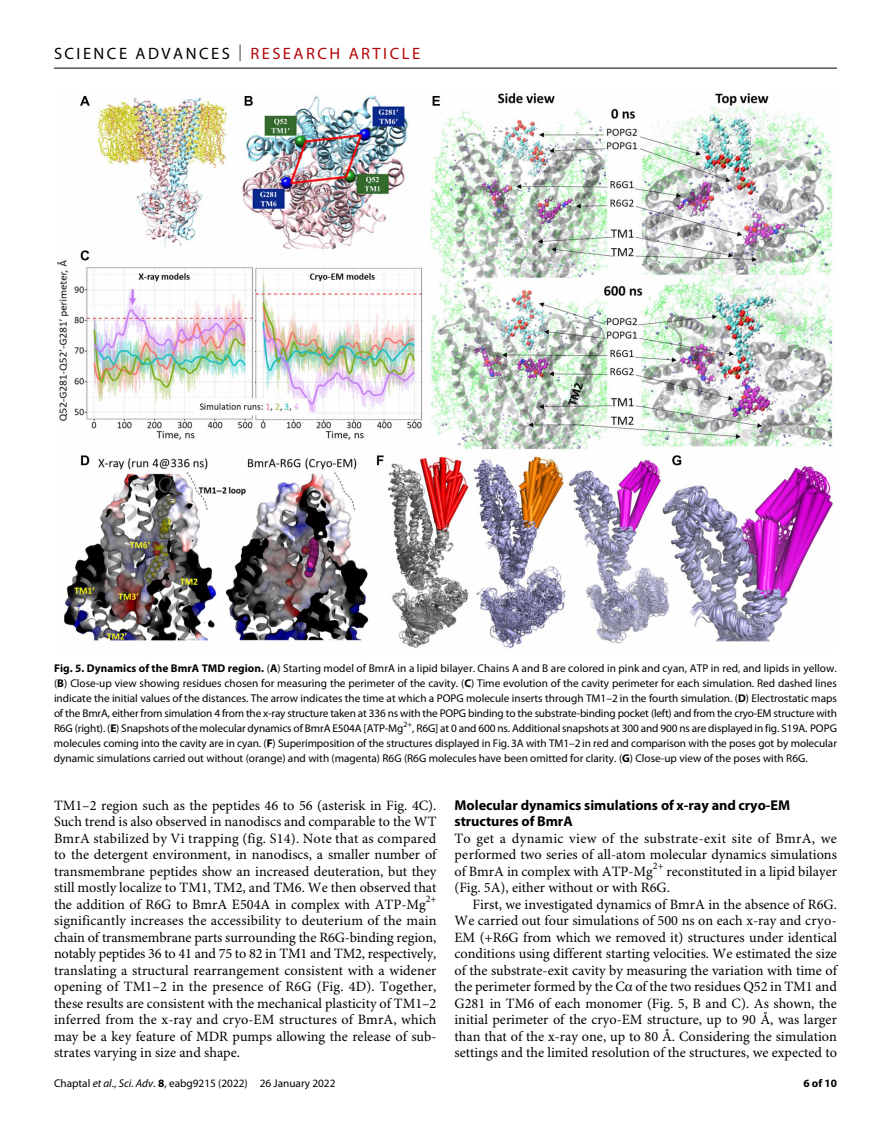
<style>
.page{position:relative;width:891px;height:1134px;background:#fff}
.page>*{position:absolute;margin:0;border:0;box-sizing:border-box;transform-origin:0 0}
.t1{font:16.5px "Myriad Pro";letter-spacing:.15em;color:#000}
.t2{font:14.25px/16.5px "Minion Pro";color:#000;text-align:justify}
.t3{font:700 14.25px/16.5px "Myriad Pro";color:#000}
.t4{font:11.25px/15px "Myriad Pro";color:#000;text-align:justify}
.t5{font:700 11.25px "Myriad Pro";color:#000}
.s1{font-weight:300}
.s2{color:#b10508}
.s3{font-weight:700}
.s4{font-style:italic}
</style>
<div class="page">
<hr style="left:54px;top:68px;width:783px;height:1px;background:#000">
<img style="left:57px;top:92px;width:777px;height:557px">
<p class="t1" style="left:54px;top:40px;width:368px">SCIENCE ADVANCES <span class="s1">|</span> <span class="s2">RESEARCH ARTICLE</span></p>
<p class="t4" style="left:54px;top:661px;width:785px"><span class="s3">Fig. 5. Dynamics of the BmrA TMD region.</span> (<span class="s3">A</span>) Starting model of BmrA in a lipid bilayer. Chains A and B are colored in pink and cyan, ATP in red, and lipids in yellow. (<span class="s3">B</span>) Close-up view showing residues chosen for measuring the perimeter of the cavity. (<span class="s3">C</span>) Time evolution of the cavity perimeter for each simulation. Red dashed lines indicate the initial values of the distances. The arrow indicates the time at which a POPG molecule inserts through TM1–2 in the fourth simulation. (<span class="s3">D</span>) Electrostatic maps of the BmrA, either from simulation 4 from the x-ray structure taken at 336 ns with the POPG binding to the substrate-binding pocket (left) and from the cryo-EM structure with R6G (right). (<span class="s3">E</span>) Snapshots of the molecular dynamics of BmrA E504A [ATP-Mg<sup>2+</sup>, R6G] at 0 and 600 ns. Additional snapshots at 300 and 900 ns are displayed in fig. S19A. POPG molecules coming into the cavity are in cyan. (<span class="s3">F</span>) Superimposition of the structures displayed in Fig. 3A with TM1–2 in red and comparison with the poses got by molecular dynamic simulations carried out without (orange) and with (magenta) R6G (R6G molecules have been omitted for clarity. (<span class="s3">G</span>) Close-up view of the poses with R6G.</p>
<p class="t2" style="left:54px;top:798px;width:384px">TM1–2 region such as the peptides 46 to 56 (asterisk in Fig. 4C).<br>Such trend is also observed in nanodiscs and comparable to the WT BmrA stabilized by Vi trapping (fig. S14). Note that as compared to the detergent environment, in nanodiscs, a smaller number of transmembrane peptides show an increased deuteration, but they still mostly localize to TM1, TM2, and TM6. We then observed that the addition of R6G to BmrA E504A in complex with ATP-Mg<sup>2+ </sup>significantly increases the accessibility to deuterium of the main chain of transmembrane parts surrounding the R6G-binding region, notably peptides 36 to 41 and 75 to 82 in TM1 and TM2, respectively, translating a structural rearrangement consistent with a widener opening of TM1–2 in the presence of R6G (Fig. 4D). Together, these results are consistent with the mechanical plasticity of TM1–2 inferred from the x-ray and cryo-EM structures of BmrA, which may be a key feature of MDR pumps allowing the release of sub&shy;strates varying in size and shape.</p>
<p class="t3" style="left:454px;top:795px;width:337px">Molecular dynamics simulations of x-ray and cryo-EM structures of BmrA</p>
<p class="t2" style="left:454px;top:831px;width:384px">To get a dynamic view of the substrate-exit site of BmrA, we performed two series of all-atom molecular dynamics simulations of BmrA in complex with ATP-Mg<sup>2+</sup> reconstituted in a lipid bilayer (Fig. 5A), either without or with R6G.</p>
<p class="t2" style="left:455px;top:897px;width:384px;text-indent:18px">First, we investigated dynamics of BmrA in the absence of R6G.<br>We carried out four simulations of 500 ns on each x-ray and cryo-EM (+R6G from which we removed it) structures under identical conditions using different starting velocities. We estimated the size of the substrate-exit cavity by measuring the variation with time of the perimeter formed by the C of the two residues Q52 in TM1 and G281 in TM6 of each monomer (Fig. 5, B and C). As shown, the initial perimeter of the cryo-EM structure, up to 90 Å, was larger than that of the x-ray one, up to 80 Å. Considering the simulation settings and the limited resolution of the structures, we expected to</p>
<p class="t4" style="left:54px;top:1076px;width:283px">Chaptal <span class="s4">et al</span>., <span class="s4">Sci. Adv.</span> <span class="s3">8</span>, eabg9215 (2022) 26 January 2022</p>
<p class="t5" style="left:803px;top:1074px;width:35px">6 of 10</p>
</div>
